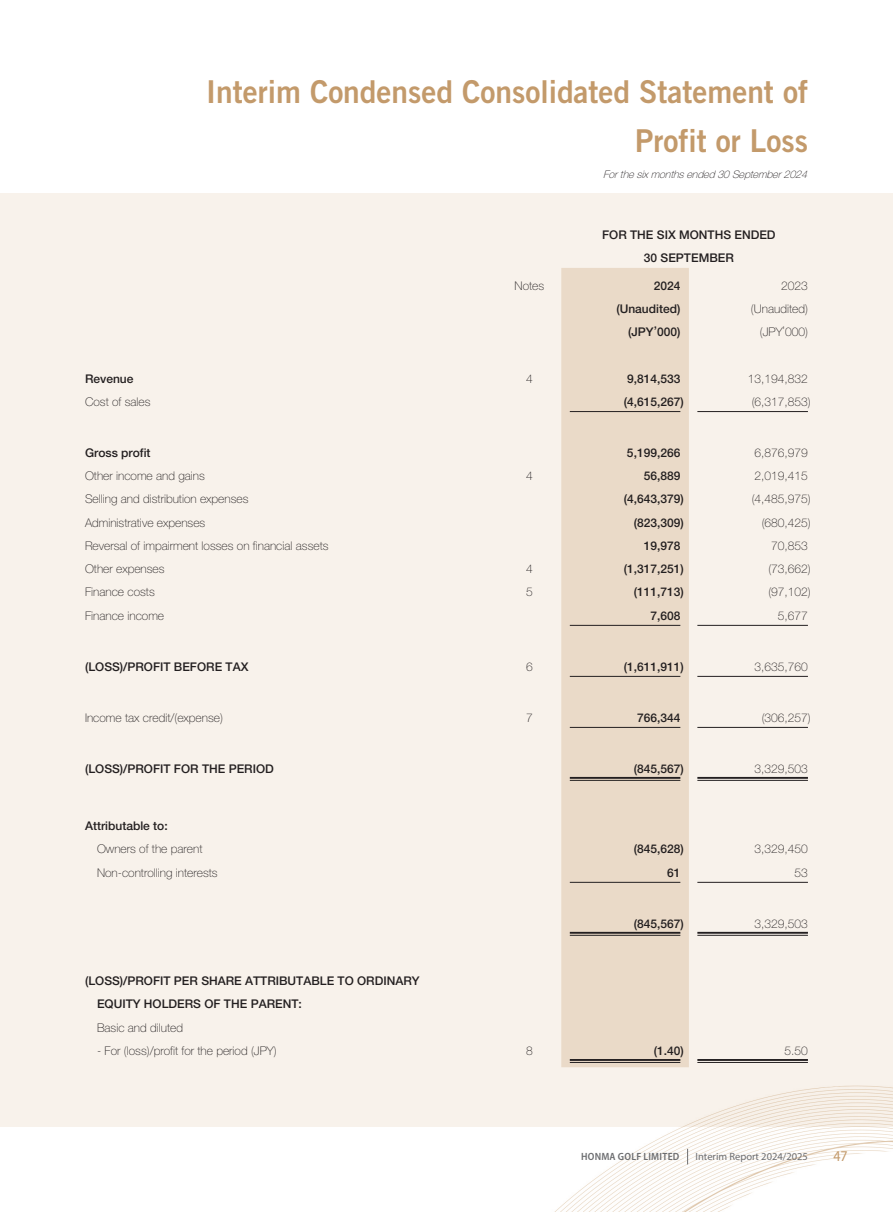
<style>
.page{position:relative;width:893px;height:1212px;background:#fff}
.page>*{position:absolute;margin:0;border:0;box-sizing:border-box;transform-origin:0 0}
.t1{font:31.5px/49.5px "Trade Gothic LT Std Bd 2";color:#c39a6b;text-align:right;scale:.95 1}
.t2{font:semi-condensed 15px "Myriad Pro";color:#c39a6b}
.t3{font:100 12px "Helvetica Neue LT Std";color:#231f20}
.t4{font:500 12px/23.2px "Helvetica Neue LT Std";color:#231f20;text-align:center}
.t5{font:italic 100 10.5px "Helvetica Neue LT Std";color:#231f20}
.t6{font:10.5px "Myriad Pro";color:#6c6d70}
.t7{font:600 semi-condensed 10.5px "Myriad Pro";letter-spacing:.02em;color:#6c6d70}
</style>
<div class="page">
<img style="left:0;top:193px;width:893px;height:1019px">
<div style="left:0;top:194px;width:893px;height:933px;background:#f8f2eb"></div>
<svg style="left:687px;top:1149px;width:1px;height:15px"></svg>
<div style="left:561px;top:268px;width:128px;height:799px;background:#eadac8"></div>
<hr style="left:570px;top:411px;width:110px;height:1px;background:#231f20">
<hr style="left:697px;top:411px;width:111px;height:1px;background:#231f20">
<hr style="left:570px;top:625px;width:110px;height:1px;background:#231f20">
<hr style="left:697px;top:625px;width:111px;height:1px;background:#231f20">
<hr style="left:570px;top:676px;width:110px;height:1px;background:#231f20">
<hr style="left:697px;top:676px;width:111px;height:1px;background:#231f20">
<hr style="left:570px;top:727px;width:110px;height:1px;background:#231f20">
<hr style="left:697px;top:727px;width:111px;height:1px;background:#231f20">
<hr style="left:570px;top:777px;width:110px;height:2px;background:#231f20">
<hr style="left:570px;top:780px;width:110px;height:1px;background:#231f20">
<hr style="left:697px;top:777px;width:111px;height:2px;background:#231f20">
<hr style="left:697px;top:780px;width:111px;height:1px;background:#231f20">
<hr style="left:570px;top:882px;width:110px;height:1px;background:#231f20">
<hr style="left:697px;top:882px;width:111px;height:1px;background:#231f20">
<hr style="left:570px;top:932px;width:110px;height:2px;background:#231f20">
<hr style="left:570px;top:935px;width:110px;height:1px;background:#231f20">
<hr style="left:697px;top:932px;width:111px;height:2px;background:#231f20">
<hr style="left:697px;top:935px;width:111px;height:1px;background:#231f20">
<hr style="left:570px;top:1059px;width:110px;height:2px;background:#231f20">
<hr style="left:570px;top:1062px;width:110px;height:1px;background:#231f20">
<hr style="left:697px;top:1059px;width:111px;height:2px;background:#231f20">
<hr style="left:697px;top:1062px;width:111px;height:1px;background:#231f20">
<h1 class="t1" style="left:206px;top:66px;width:635px">Interim Condensed Consolidated Statement of<br>Profit or Loss</h1>
<p class="t5" style="left:603px;top:169px;width:209px">Forthesixmonthsended30September2024</p>
<p class="t4" style="left:602px;top:223px;width:175px">FOR THE SIX MONTHS ENDED<br>30 SEPTEMBER</p>
<p class="t3" style="left:515px;top:278px;width:31px">Notes</p>
<p class="t4" style="left:654px;top:274px;width:28px">2024</p>
<p class="t3" style="left:781px;top:278px;width:28px">2023</p>
<p class="t4" style="left:616px;top:297px;width:66px">(Unaudited)</p>
<p class="t3" style="left:751px;top:302px;width:58px">(Unaudited)</p>
<p class="t4" style="left:628px;top:320px;width:54px">(JPY’000)</p>
<p class="t3" style="left:760px;top:325px;width:49px">(JPY’000)</p>
<p class="t4" style="left:85px;top:367px;width:50px">Revenue</p>
<p class="t3" style="left:526px;top:371px;width:8px">4</p>
<p class="t4" style="left:627px;top:367px;width:55px">9,814,533</p>
<p class="t3" style="left:748px;top:371px;width:62px">13,194,832</p>
<p class="t3" style="left:85px;top:395px;width:67px">Cost of sales</p>
<p class="t4" style="left:624px;top:390px;width:62px">(4,615,267)</p>
<p class="t3" style="left:752px;top:395px;width:61px">(6,317,853)</p>
<p class="t4" style="left:85px;top:441px;width:67px">Gross profit</p>
<p class="t4" style="left:627px;top:441px;width:55px">5,199,266</p>
<p class="t3" style="left:754px;top:446px;width:55px">6,876,979</p>
<p class="t3" style="left:85px;top:469px;width:121px">Other income and gains</p>
<p class="t3" style="left:526px;top:469px;width:8px">4</p>
<p class="t4" style="left:644px;top:464px;width:38px">56,889</p>
<p class="t3" style="left:755px;top:469px;width:55px">2,019,415</p>
<p class="t3" style="left:85px;top:492px;width:165px">Selling and distribution expenses</p>
<p class="t4" style="left:624px;top:487px;width:62px">(4,643,379)</p>
<p class="t3" style="left:752px;top:492px;width:61px">(4,485,975)</p>
<p class="t3" style="left:85px;top:515px;width:122px">Administrative expenses</p>
<p class="t4" style="left:634px;top:511px;width:52px">(823,309)</p>
<p class="t3" style="left:762px;top:515px;width:51px">(680,425)</p>
<p class="t3" style="left:85px;top:539px;width:245px">Reversal of impairment losses on financial assets</p>
<p class="t4" style="left:644px;top:534px;width:38px">19,978</p>
<p class="t3" style="left:771px;top:539px;width:38px">70,853</p>
<p class="t3" style="left:85px;top:562px;width:81px">Other expenses</p>
<p class="t3" style="left:526px;top:562px;width:8px">4</p>
<p class="t4" style="left:624px;top:557px;width:62px">(1,317,251)</p>
<p class="t3" style="left:768px;top:562px;width:44px">(73,662)</p>
<p class="t3" style="left:85px;top:585px;width:71px">Finance costs</p>
<p class="t3" style="left:526px;top:585px;width:8px">5</p>
<p class="t4" style="left:634px;top:580px;width:52px">(111,713)</p>
<p class="t3" style="left:768px;top:585px;width:44px">(97,102)</p>
<p class="t3" style="left:85px;top:608px;width:81px">Finance income</p>
<p class="t4" style="left:650px;top:604px;width:32px">7,608</p>
<p class="t3" style="left:778px;top:608px;width:32px">5,677</p>
<p class="t4" style="left:85px;top:655px;width:165px">(LOSS)/PROFIT BEFORE TAX</p>
<p class="t3" style="left:526px;top:659px;width:8px">6</p>
<p class="t4" style="left:624px;top:655px;width:62px">(1,611,911)</p>
<p class="t3" style="left:755px;top:659px;width:55px">3,635,760</p>
<p class="t3" style="left:85px;top:711px;width:139px">Income tax credit/(expense)</p>
<p class="t3" style="left:526px;top:711px;width:8px">7</p>
<p class="t4" style="left:637px;top:706px;width:45px">766,344</p>
<p class="t3" style="left:762px;top:711px;width:51px">(306,257)</p>
<p class="t4" style="left:85px;top:757px;width:190px">(LOSS)/PROFIT FOR THE PERIOD</p>
<p class="t4" style="left:634px;top:757px;width:52px">(845,567)</p>
<p class="t3" style="left:754px;top:762px;width:55px">3,329,503</p>
<p class="t4" style="left:85px;top:814px;width:84px">Attributable to:</p>
<p class="t3" style="left:97px;top:842px;width:107px">Owners of the parent</p>
<p class="t4" style="left:634px;top:837px;width:52px">(845,628)</p>
<p class="t3" style="left:754px;top:842px;width:55px">3,329,450</p>
<p class="t3" style="left:97px;top:865px;width:122px">Non-controlling interests</p>
<p class="t4" style="left:667px;top:861px;width:15px">61</p>
<p class="t3" style="left:795px;top:865px;width:15px">53</p>
<p class="t4" style="left:634px;top:912px;width:52px">(845,567)</p>
<p class="t3" style="left:754px;top:916px;width:55px">3,329,503</p>
<p class="t4" style="left:97px;top:969px;width:324px;text-align:left;text-indent:-12px">(LOSS)/PROFIT PER SHARE ATTRIBUTABLE TO ORDINARY<br>EQUITY HOLDERS OF THE PARENT:</p>
<p class="t3" style="left:97px;top:1020px;width:88px">Basic and diluted</p>
<p class="t3" style="left:97px;top:1044px;width:181px">- For (loss)/profit for the period (JPY)</p>
<p class="t3" style="left:526px;top:1044px;width:8px">8</p>
<p class="t4" style="left:654px;top:1039px;width:32px">(1.40)</p>
<p class="t3" style="left:785px;top:1044px;width:25px">5.50</p>
<p class="t7" style="left:581px;top:1150px;width:100px">HONMA GOLF LIMITED</p>
<p class="t6" style="left:696px;top:1149px;width:114px">Interim Report 2024/2025</p>
<p class="t2" style="left:833px;top:1147px;width:16px">47</p>
</div>
